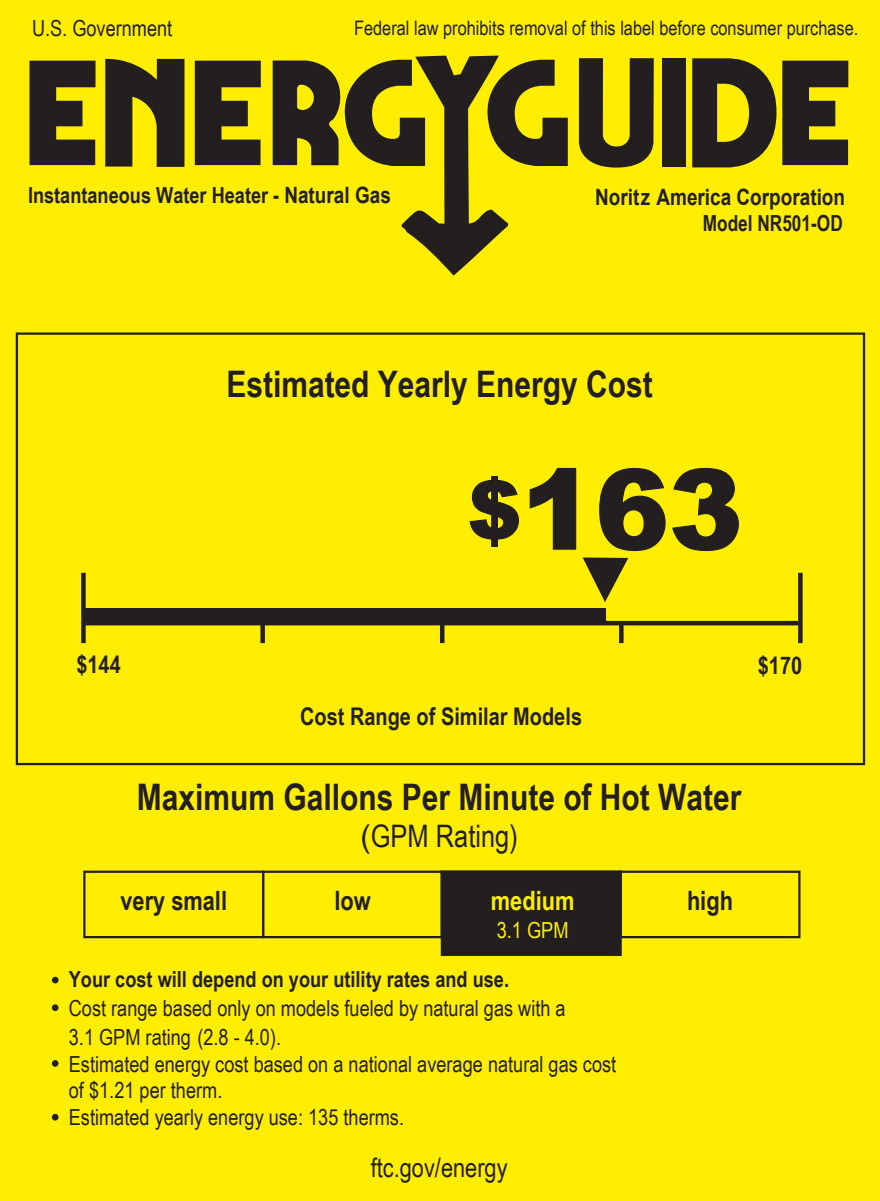
<style>
.page{position:relative;width:880px;height:1201px;background:#ffee01}
.page>*{position:absolute;margin:0;border:0;box-sizing:border-box;transform-origin:0 0}
.t1{font:900 110.7px "Arial";color:#231f20}
.t2{font:700 36.45px "Arial Narrow";color:#231f20}
.t3{font:31.05px "Arial Narrow";color:#231f20}
.t4{font:700 26.55px "Arial Narrow";color:#231f20}
.t5{font:26.55px "Arial Narrow";color:#231f20}
.t6{font:700 26.55px "Arial Narrow";color:#ffee01}
.t7{font:700 24.3px "Arial Narrow";color:#231f20}
.t8{font:700 22.5px "Arial";color:#231f20;scale:.84 1}
.t9{font:22.05px/26.6px "Arial Narrow";color:#231f20}
.t10{font:700 22.05px "Arial Narrow";color:#231f20}
.t11{font:700 22.05px "Arial Narrow";color:#231f20;scale:.95 1}
.t12{font:22.05px "Arial Narrow";color:#ffee01}
.t13{font:20.03px "Arial Narrow";color:#231f20}
.s1{font-family:"Arial";font-size:22.5px}
.s2{font-size:79.65px}
.s3{font-family:"Arial"}
</style>
<div class="page">
<svg style="left:469px;top:476px;width:50px;height:71px"></svg>
<svg style="left:529px;top:467px;width:48px;height:83px"></svg>
<svg style="left:599px;top:467px;width:140px;height:84px"></svg>
<div style="left:82px;top:608px;width:523px;height:15px;background:#231f20"></div>
<svg style="left:583px;top:557px;width:45px;height:45px"></svg>
<div style="left:52px;top:1060px;width:7px;height:6px;background:#231f20;border-radius:50%"></div>
<div style="left:52px;top:1114px;width:7px;height:6px;background:#231f20;border-radius:50%"></div>
<svg style="left:29px;top:61px;width:66px;height:104px"></svg>
<svg style="left:782px;top:61px;width:66px;height:104px"></svg>
<svg style="left:195px;top:61px;width:66px;height:104px"></svg>
<svg style="left:105px;top:58px;width:79px;height:109px"></svg>
<svg style="left:579px;top:58px;width:75px;height:110px"></svg>
<div style="left:663px;top:59px;width:23px;height:108px;background:#231f20"></div>
<svg style="left:692px;top:58px;width:84px;height:110px"></svg>
<svg style="left:273px;top:56px;width:295px;height:220px"></svg>
<div style="left:260px;top:623px;width:5px;height:20px;background:#231f20"></div>
<div style="left:262px;top:870px;width:181px;height:68px;border:2px solid #231f20"></div>
<div style="left:83px;top:870px;width:181px;height:68px;border:2px solid #231f20"></div>
<div style="left:619px;top:870px;width:181px;height:68px;border:2px solid #231f20"></div>
<hr style="left:82px;top:621px;width:716px;height:4px;background:#231f20">
<div style="left:16px;top:332px;width:849px;height:433px;border:2px solid #231f20"></div>
<div style="left:81px;top:573px;width:5px;height:70px;background:#231f20"></div>
<svg style="left:798px;top:573px;width:4px;height:70px"></svg>
<hr style="left:440px;top:623px;width:4px;height:20px;background:#231f20">
<svg style="left:619px;top:625px;width:4px;height:18px"></svg>
<div style="left:52px;top:1004px;width:7px;height:7px;background:#231f20;border-radius:50%"></div>
<div style="left:52px;top:976px;width:7px;height:7px;background:#231f20;border-radius:50%"></div>
<div style="left:441px;top:870px;width:181px;height:86px;background:#231f20;border:2px solid #231f20"></div>
<p class="t9" style="left:32px;top:14px;width:142px">U.S. Government</p>
<p class="t13" style="left:354px;top:14px;width:506px">Federal law prohibits removal of this label before consumer purchase.</p>
<p class="t10" style="left:28px;top:179px;width:364px">Instantaneous Water Heater - <span class="s1">Natural Gas</span></p>
<p class="t8" style="left:595px;top:181px;width:299px">Noritz America Corporation</p>
<p class="t11" style="left:703px;top:207px;width:149px">Model NR501-OD</p>
<h2 class="t2" style="left:226px;top:356px;width:428px">Estimated Yearly Energy Cost</h2>
<h1 class="t1" style="left:468px;top:429px;width:276px"><span class="s2">$</span>163</h1>
<p class="t7" style="left:76px;top:646px;width:46px">$144</p>
<p class="t7" style="left:758px;top:647px;width:46px">$170</p>
<p class="t7" style="left:300px;top:698px;width:284px">Cost Range of Similar Models</p>
<h2 class="t2" style="left:137px;top:769px;width:606px">Maximum Gallons Per Minute of Hot Water</h2>
<h3 class="t3" style="left:360px;top:813px;width:159px"><span class="s3">(</span>GPM Rating)</h3>
<p class="t6" style="left:491px;top:880px;width:85px">medium</p>
<p class="t12" style="left:497px;top:913px;width:73px">3.1 GPM</p>
<p class="t4" style="left:120px;top:880px;width:108px">very small</p>
<p class="t4" style="left:334px;top:880px;width:38px">low</p>
<p class="t4" style="left:687px;top:880px;width:48px">high</p>
<p class="t10" style="left:69px;top:963px;width:442px">Your cost will depend on your utility rates and use.</p>
<p class="t9" style="left:69px;top:994px;width:498px">Cost range based only on models fueled by natural gas with a</p>
<p class="t9" style="left:69px;top:1023px;width:214px">3.1 GPM rating (2.8 - 4.0).</p>
<p class="t9" style="left:69px;top:1049px;width:549px">Estimated energy cost based on a national average natural gas cost of $1.21 per therm.<br>Estimated yearly energy use: 135 therms.</p>
<p class="t5" style="left:371px;top:1147px;width:138px">ftc.gov/energy</p>
</div>
